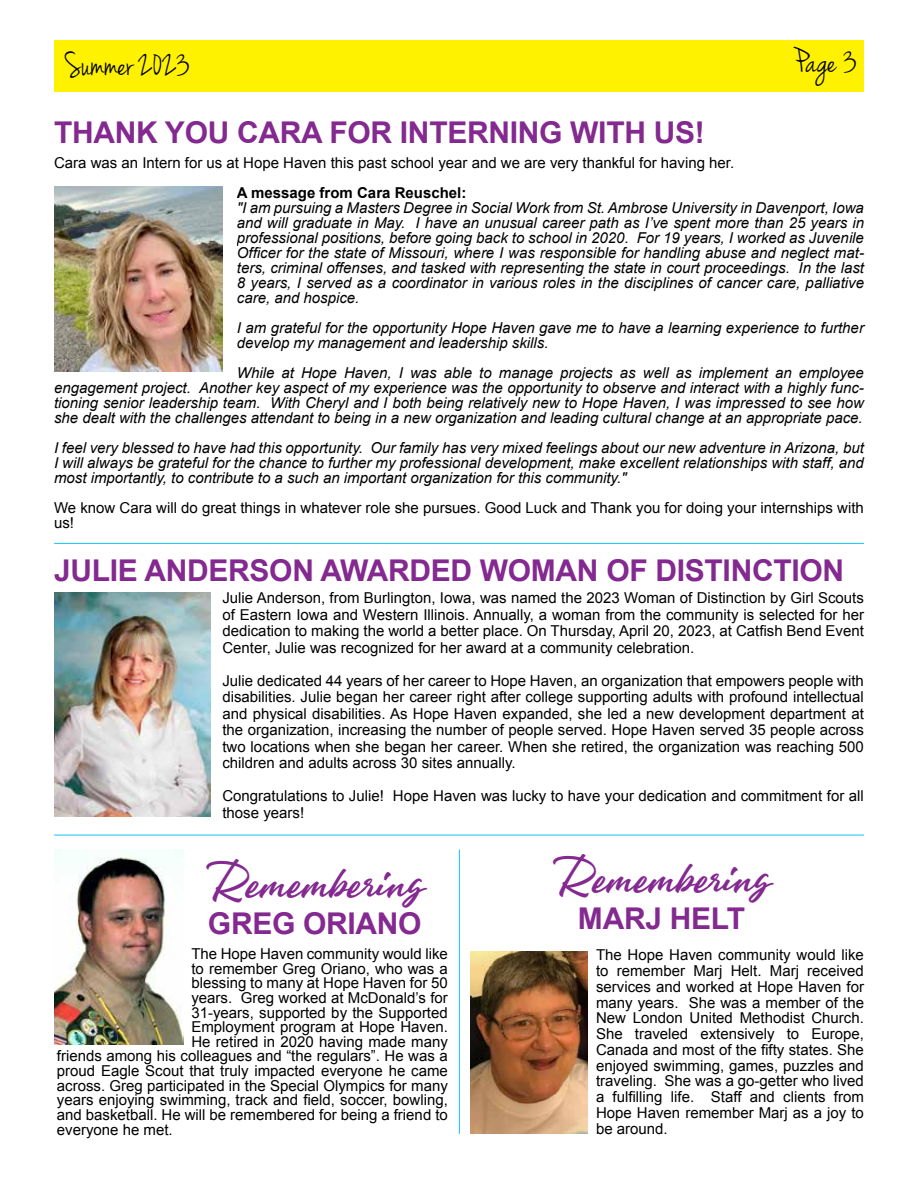
<style>
.page{position:relative;width:918px;height:1188px;background:#fff}
.page>*{position:absolute;margin:0;border:0;box-sizing:border-box;transform-origin:0 0}
.t1{font:39px "Lil Johnny PERSONALUSEONLY";letter-spacing:-.01em;color:#832990}
.t2{font:36px "Jenna Sue";color:#000}
.t3{font:700 30px "Arial";letter-spacing:-.01em;color:#832990}
.t4{font:15px/15.8px "Arial";color:#000;text-align:justify}
.t5{font:italic 15px/15px "Arial";color:#000;text-align:justify}
.t6{font:700 15px "Arial";color:#000}
</style>
<div class="page">
<div style="left:54px;top:40px;width:810px;height:52px;background:#fff200"></div>
<hr style="left:54px;top:543px;width:810px;height:1px;background:#11c3f4">
<img style="left:54px;top:592px;width:157px;height:225px">
<hr style="left:54px;top:835px;width:810px;height:1px;background:#11c3f4">
<hr style="left:459px;top:850px;width:1px;height:284px;background:#11c3f4">
<img style="left:54px;top:849px;width:130px;height:195px">
<img style="left:471px;top:951px;width:117px;height:183px">
<img style="left:55px;top:187px;width:167px;height:185px">
<h2 class="t2" style="left:65px;top:44px;width:127px">Summer 2023</h2>
<h3 class="t3" style="left:54px;top:113px;width:652px">THANK YOU CARA FOR INTERNING WITH US!</h3>
<h2 class="t2" style="left:794px;top:41px;width:64px">Page 3</h2>
<p class="t4" style="left:54px;top:155px;width:682px">Cara was an Intern for us at Hope Haven this past school year and we are very thankful for having her.</p>
<p class="t6" style="left:237px;top:183px;width:231px">A message from Cara Reuschel:</p>
<p class="t5" style="left:237px;top:200px;width:629px">"I am pursuing a Masters Degree in Social Work from St. Ambrose University in Davenport, Iowa and will graduate in May. I have an unusual career path as I’ve spent more than 25 years in professional positions, before going back to school in 2020. For 19 years, I worked as Juvenile Officer for the state of Missouri, where I was responsible for handling abuse and neglect mat&shy;ters, criminal offenses, and tasked with representing the state in court proceedings. In the last 8 years, I served as a coordinator in various roles in the disciplines of cancer care, palliative care, and hospice.</p>
<p class="t5" style="left:237px;top:320px;width:629px">I am grateful for the opportunity Hope Haven gave me to have a learning experience to further develop my management and leadership skills.</p>
<p class="t5" style="left:54px;top:365px;width:811px;text-indent:183px">While at Hope Haven, I was able to manage projects as well as implement an employee engagement project. Another key aspect of my experience was the opportunity to observe and interact with a highly func&shy;tioning senior leadership team. With Cheryl and I both being relatively new to Hope Haven, I was impressed to see how she dealt with the challenges attendant to being in a new organization and leading cultural change at an appropriate pace.</p>
<p class="t5" style="left:54px;top:440px;width:811px">I feel very blessed to have had this opportunity. Our family has very mixed feelings about our new adventure in Arizona, but I will always be grateful for the chance to further my professional development, make excellent relationships with staff, and most importantly, to contribute to a such an important organization for this community."</p>
<p class="t4" style="left:54px;top:500px;width:811px;line-height:15px">We know Cara will do great things in whatever role she pursues. Good Luck and Thank you for doing your internships with us!</p>
<h3 class="t3" style="left:54px;top:551px;width:792px">JULIE ANDERSON AWARDED WOMAN OF DISTINCTION</h3>
<p class="t4" style="left:222px;top:590px;width:643px;line-height:16.5px">Julie Anderson, from Burlington, Iowa, was named the 2023 Woman of Distinction by Girl Scouts of Eastern Iowa and Western Illinois. Annually, a woman from the community is selected for her dedication to making the world a better place. On Thursday, April 20, 2023, at Catfish Bend Event Center, Julie was recognized for her award at a community celebration.</p>
<p class="t4" style="left:222px;top:672px;width:643px;line-height:16.5px">Julie dedicated 44 years of her career to Hope Haven, an organization that empowers people with disabilities. Julie began her career right after college supporting adults with profound intellectual and physical disabilities. As Hope Haven expanded, she led a new development department at the organization, increasing the number of people served. Hope Haven served 35 people across two locations when she began her career. When she retired, the organization was reaching 500 children and adults across 30 sites annually.</p>
<p class="t4" style="left:222px;top:788px;width:643px;line-height:16.5px">Congratulations to Julie! Hope Haven was lucky to have your dedication and commitment for all those years!</p>
<h1 class="t1" style="left:206px;top:861px;width:218px">Remembering</h1>
<h3 class="t3" style="left:208px;top:903px;width:215px">GREG ORIANO</h3>
<p class="t4" style="left:191px;top:946px;width:258px">The Hope Haven community would like</p>
<p class="t4" style="left:191px;top:961px;width:258px">to remember Greg Oriano, who was a</p>
<p class="t4" style="left:191px;top:975px;width:258px">blessing to many at Hope Haven for 50</p>
<p class="t4" style="left:191px;top:990px;width:258px">years. Greg worked at McDonald’s for</p>
<p class="t4" style="left:191px;top:1005px;width:258px">31-years, supported by the Supported</p>
<p class="t4" style="left:191px;top:1019px;width:258px">Employment program at Hope Haven.</p>
<p class="t4" style="left:191px;top:1034px;width:258px">He retired in 2020 having made many</p>
<p class="t4" style="left:57px;top:1048px;width:392px">friends among his colleagues and “the regulars”. He was a</p>
<p class="t4" style="left:57px;top:1063px;width:392px">proud Eagle Scout that truly impacted everyone he came</p>
<p class="t4" style="left:57px;top:1078px;width:392px">across. Greg participated in the Special Olympics for many</p>
<p class="t4" style="left:57px;top:1092px;width:392px">years enjoying swimming, track and field, soccer, bowling,</p>
<p class="t4" style="left:57px;top:1107px;width:392px">and basketball. He will be remembered for being a friend to</p>
<p class="t4" style="left:57px;top:1122px;width:117px">everyone he met.</p>
<h1 class="t1" style="left:553px;top:857px;width:218px">Remembering</h1>
<h3 class="t3" style="left:578px;top:899px;width:169px">MARJ HELT</h3>
<p class="t4" style="left:596px;top:947px;width:270px">The Hope Haven community would like to remember Marj Helt. Marj received services and worked at Hope Haven for many years. She was a member of the New London United Methodist Church.<br>She traveled extensively to Europe, Canada and most of the fifty states. She enjoyed swimming, games, puzzles and traveling. She was a go-getter who lived a fulfilling life. Staff and clients from Hope Haven remember Marj as a joy to be around.</p>
</div>
